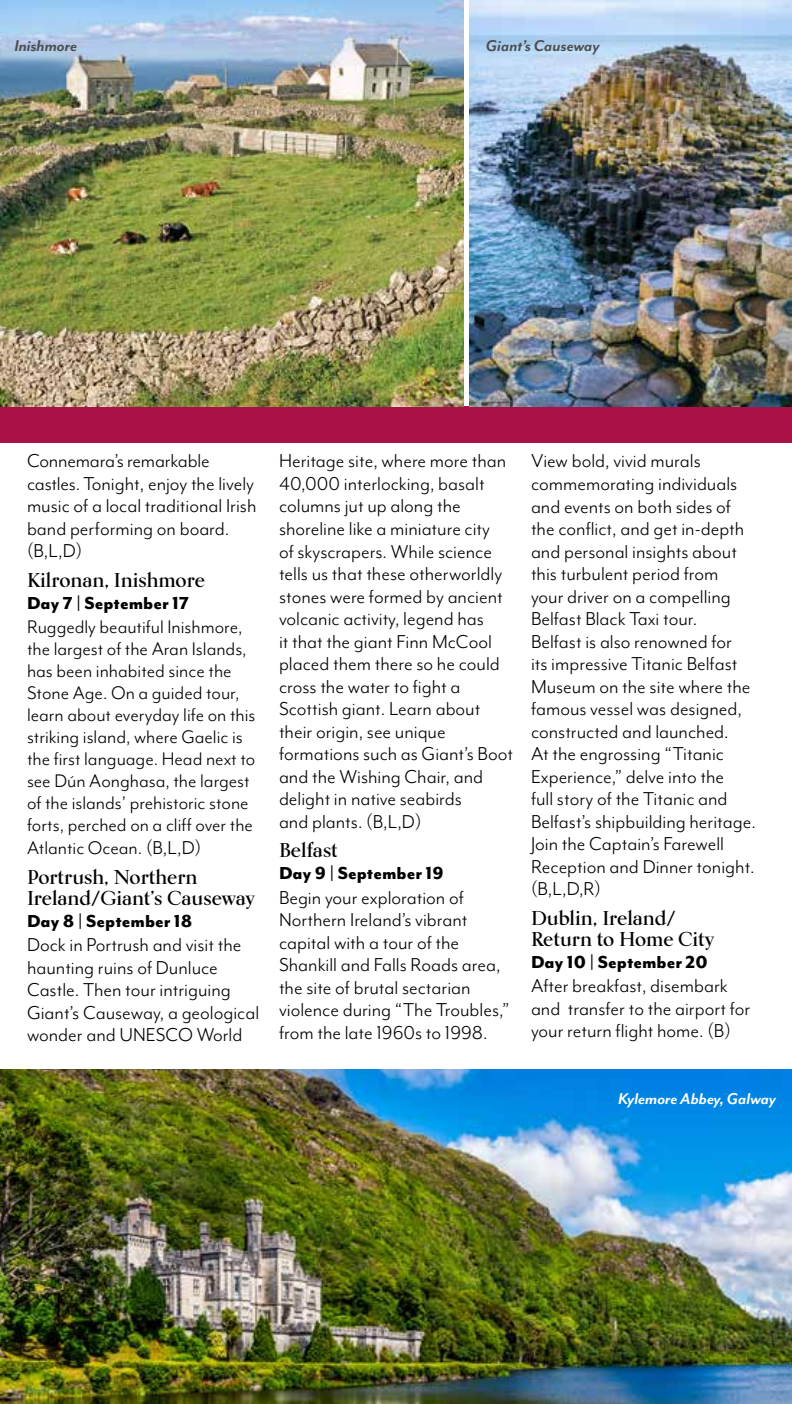
<style>
.page{position:relative;width:792px;height:1404px;background:#fff}
.page>*{position:absolute;margin:0;border:0;box-sizing:border-box;transform-origin:0 0}
.t1{font:21.6px/22.6px "Mr Eaves Mod OT";color:#000}
.t2{font:21px/22px "Mr Eaves Mod OT";color:#000}
.t3{font:700 20px/21px "Kumlien Pro";color:#000}
.t4{font:800 20px "Mr Eaves Mod OT";color:#000}
.t5{font:italic 700 18px "Mr Eaves Mod OT";letter-spacing:-.005em;color:#4d4d4f}
.t6{font:italic 700 18px "Mr Eaves Mod OT";letter-spacing:-.005em;color:#fff}
.s1{font-size:21.6px}
</style>
<div class="page">
<div style="left:0;top:406px;width:792px;height:37px;background:#a81246"></div>
<img style="left:0;top:1070px;width:792px;height:334px">
<img style="left:0;top:0;width:463px;height:406px">
<img style="left:469px;top:0;width:323px;height:406px">
<p class="t5" style="left:14px;top:36px;width:64px">Inishmore</p>
<p class="t5" style="left:486px;top:36px;width:115px">Giant’s Causeway</p>
<p class="t1" style="left:27px;top:450px;width:231px">Connemara’s remarkable castles. Tonight, enjoy the lively music of a local traditional Irish band performing on board. (B,L,D)</p>
<p class="t3" style="left:27px;top:570px;width:179px">Kilronan, Inishmore</p>
<p class="t4" style="left:27px;top:592px;width:164px">Day 7 | September 17</p>
<p class="t2" style="left:27px;top:616px;width:230px">Ruggedly beautiful Inishmore, the largest of the Aran Islands, has been inhabited since the<br>Stone Age. On a guided tour, learn about everyday life on this striking island, where Gaelic is the first language. Head next to see Dún Aonghasa, the largest of the islands’ prehistoric stone forts, perched on a cliff over the<br>Atlantic Ocean. <span class="s1">(B,L,D)</span></p>
<p class="t3" style="left:27px;top:866px;width:229px">Portrush, Northern<br>Ireland/Giant’s Causeway</p>
<p class="t4" style="left:27px;top:909px;width:167px">Day 8 | September 18</p>
<p class="t1" style="left:27px;top:933px;width:234px">Dock in Portrush and visit the haunting ruins of Dunluce<br>Castle. Then tour intriguing<br>Giant’s Causeway, a geological wonder and UNESCO World</p>
<p class="t1" style="left:279px;top:450px;width:236px">Heritage site, where more than<br>40,000 interlocking, basalt columns jut up along the shoreline like a miniature city<br>of skyscrapers. While science tells us that these otherworldly stones were formed by ancient volcanic activity, legend has<br>it that the giant Finn McCool placed them there so he could cross the water to fight a<br>Scottish giant. Learn about their origin, see unique formations such as Giant’s Boot and the Wishing Chair, and delight in native seabirds<br>and plants. (B,L,D)</p>
<p class="t3" style="left:279px;top:840px;width:60px">Belfast</p>
<p class="t4" style="left:279px;top:862px;width:166px">Day 9 | September 19</p>
<p class="t1" style="left:279px;top:886px;width:232px">Begin your exploration of<br>Northern Ireland’s vibrant capital with a tour of the<br>Shankill and Falls Roads area, the site of brutal sectarian violence during “The Troubles,” from the late 1960s to 1998.</p>
<p class="t1" style="left:531px;top:450px;width:226px">View bold, vivid murals commemorating individuals and events on both sides of the conflict, and get in-depth and personal insights about this turbulent period from your driver on a compelling<br>Belfast Black Taxi tour.<br>Belfast is also renowned for<br>its impressive Titanic Belfast<br>Museum on the site where the famous vessel was designed, constructed and launched.<br>At the engrossing “Titanic<br>Experience,” delve into the<br>full story of the Titanic and<br>Belfast’s shipbuilding heritage.<br>Join the Captain’s Farewell<br>Reception and Dinner tonight. (B,L,D,R)</p>
<p class="t3" style="left:531px;top:907px;width:185px">Dublin, Ireland/<br>Return to Home City</p>
<p class="t4" style="left:531px;top:950px;width:178px">Day 10 | September 20</p>
<p class="t1" style="left:531px;top:974px;width:221px">After breakfast, disembark and transfer to the airport for your return flight home. (B)</p>
<p class="t6" style="left:618px;top:1089px;width:159px">Kylemore Abbey, Galway</p>
</div>
